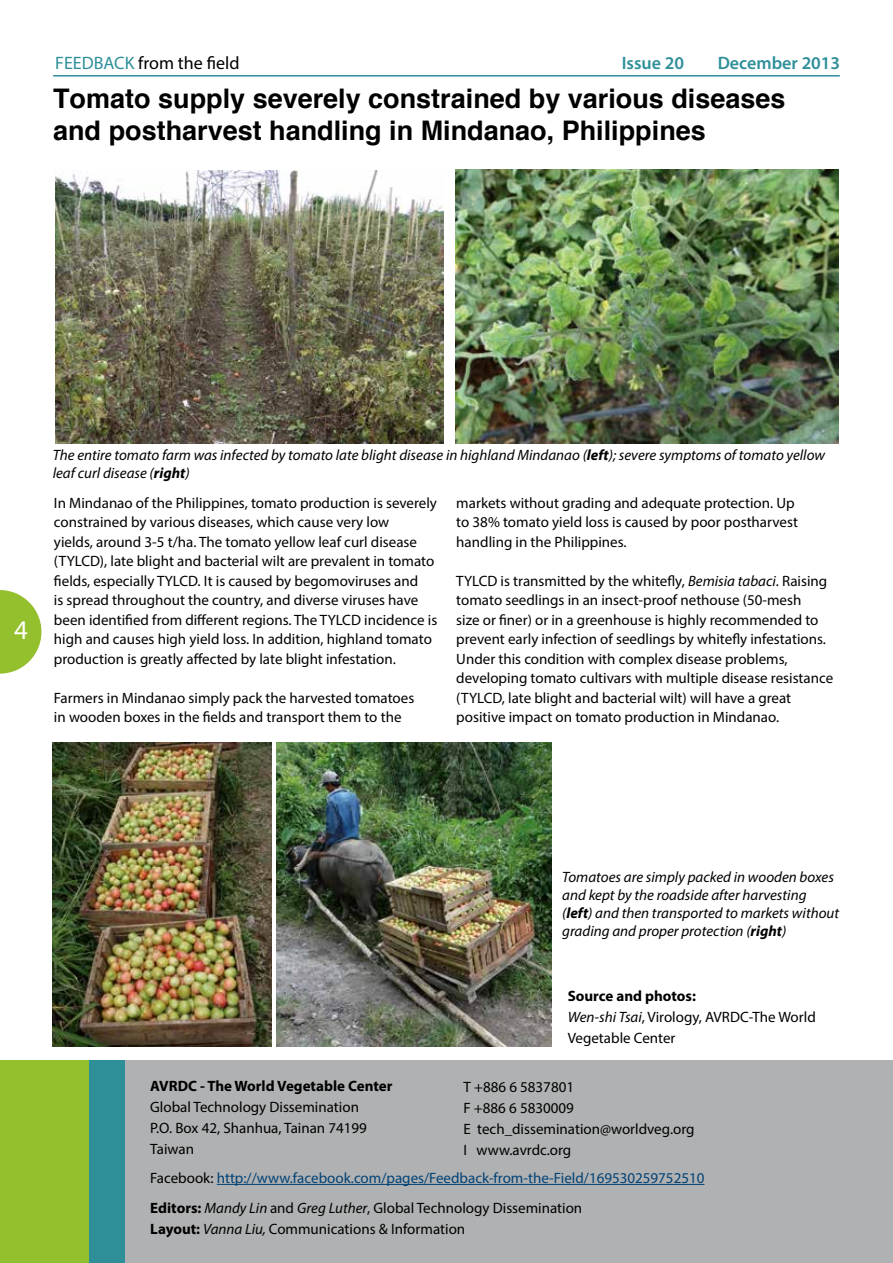
<style>
.page{position:relative;width:893px;height:1263px;background:#fff}
.page>*{position:absolute;margin:0;border:0;box-sizing:border-box;transform-origin:0 0}
.t1{font:700 27px/32.4px "Helvetica";color:#000}
.t2{font:27px "Myriad Pro";color:#fff}
.t3{font:18px "Myriad Pro";color:#000}
.t4{font:600 18px "Myriad Pro";color:#2e8f99}
.t5{font:15px/19.5px "Myriad Pro";color:#000}
.t6{font:italic 15px/18px "Myriad Pro";color:#000}
.t7{font:15px/30px "Myriad Pro";color:#004276}
.t8{font:700 15px "Myriad Pro";color:#000}
.s1{color:#2e8f99}
.s2{font-weight:700}
.s3{font-style:italic}
.s4{color:#000}
.s5{font-weight:700;color:#000}
.s6{font-style:italic;color:#000}
</style>
<div class="page">
<div style="left:0;top:1060px;width:893px;height:203px;background:#b0b1b2"></div>
<hr style="left:217px;top:1184px;width:487px;height:1px;background:#004276">
<div style="left:88px;top:1060px;width:37px;height:203px;background:#2e8f99"></div>
<div style="left:0;top:1060px;width:89px;height:203px;background:#93c02c"></div>
<hr style="left:53px;top:75px;width:787px;height:2px;background:#2e8f99">
<svg style="left:0;top:590px;width:41px;height:84px"></svg>
<img style="left:55px;top:170px;width:388px;height:273px">
<img style="left:455px;top:169px;width:384px;height:274px">
<img style="left:53px;top:742px;width:219px;height:305px">
<img style="left:276px;top:742px;width:275px;height:305px">
<p class="t3" style="left:55px;top:52px;width:186px"><span class="s1">FEEDBACK</span> from the field</p>
<p class="t4" style="left:622px;top:51px;width:64px">Issue 20</p>
<p class="t4" style="left:718px;top:51px;width:124px">December 2013</p>
<h1 class="t1" style="left:53px;top:82px;width:734px">Tomato supply severely constrained by various diseases and postharvest handling in Mindanao, Philippines</h1>
<h1 class="t2" style="left:14px;top:613px;width:15px">4</h1>
<p class="t6" style="left:53px;top:446px;width:774px">The entire tomato farm was infected by tomato late blight disease in highland Mindanao (<span class="s2">left</span>); severe symptoms of tomato yellow leaf curl disease (<span class="s2">right</span>)</p>
<p class="t5" style="left:54px;top:493px;width:385px">In Mindanao of the Philippines, tomato production is severely constrained by various diseases, which cause very low<br>yields, around 3-5 t/ha. The tomato yellow leaf curl disease (TYLCD), late blight and bacterial wilt are prevalent in tomato fields, especially TYLCD. It is caused by begomoviruses and<br>is spread throughout the country, and diverse viruses have been identified from different regions. The TYLCD incidence is high and causes high yield loss. In addition, highland tomato production is greatly affected by late blight infestation.</p>
<p class="t5" style="left:54px;top:688px;width:362px">Farmers in Mindanao simply pack the harvested tomatoes in wooden boxes in the fields and transport them to the</p>
<p class="t5" style="left:456px;top:493px;width:343px">markets without grading and adequate protection. Up to 38% tomato yield loss is caused by poor postharvest handling in the Philippines.</p>
<p class="t5" style="left:456px;top:571px;width:378px">TYLCD is transmitted by the whitefly, <span class="s3">Bemisia tabaci</span>. Raising tomato seedlings in an insect-proof nethouse (50-mesh<br>size or finer) or in a greenhouse is highly recommended to prevent early infection of seedlings by whitefly infestations.<br>Under this condition with complex disease problems, developing tomato cultivars with multiple disease resistance (TYLCD, late blight and bacterial wilt) will have a great positive impact on tomato production in Mindanao.</p>
<p class="t6" style="left:562px;top:868px;width:278px">Tomatoes are simply packed in wooden boxes and kept by the roadside after harvesting (<span class="s2">left</span>) and then transported to markets without grading and proper protection (<span class="s2">right</span>)</p>
<p class="t5" style="left:568px;top:985px;width:250px;line-height:21px"><span class="s2">Source and photos:<br></span><span class="s3">Wen-shi Tsai</span>, Virology, AVRDC-The World<br>Vegetable Center</p>
<p class="t8" style="left:150px;top:1076px;width:244px">AVRDC - The World Vegetable Center</p>
<p class="t5" style="left:150px;top:1096px;width:218px;line-height:21px">Global Technology Dissemination<br>P.O. Box 42, Shanhua, Tainan 74199<br>Taiwan</p>
<p class="t7" style="left:150px;top:1162px;width:556px"><span class="s4">Facebook:</span> http://www.facebook.com/pages/Feedback-from-the-Field/169530259752510<br><span class="s5">Editors:</span> <span class="s6">Mandy Lin</span> <span class="s4">and</span> <span class="s6">Greg Luther</span><span class="s4">, Global Technology Dissemination</span></p>
<p class="t5" style="left:150px;top:1219px;width:316px"><span class="s2">Layout:</span> <span class="s3">Vanna Liu,</span> Communications &amp; Information</p>
<p class="t5" style="left:463px;top:1076px;width:232px;line-height:21px">T +886 6 5837801<br>F +886 6 5830009<br>E tech_dissemination@worldveg.org<br>I www.avrdc.org</p>
</div>
